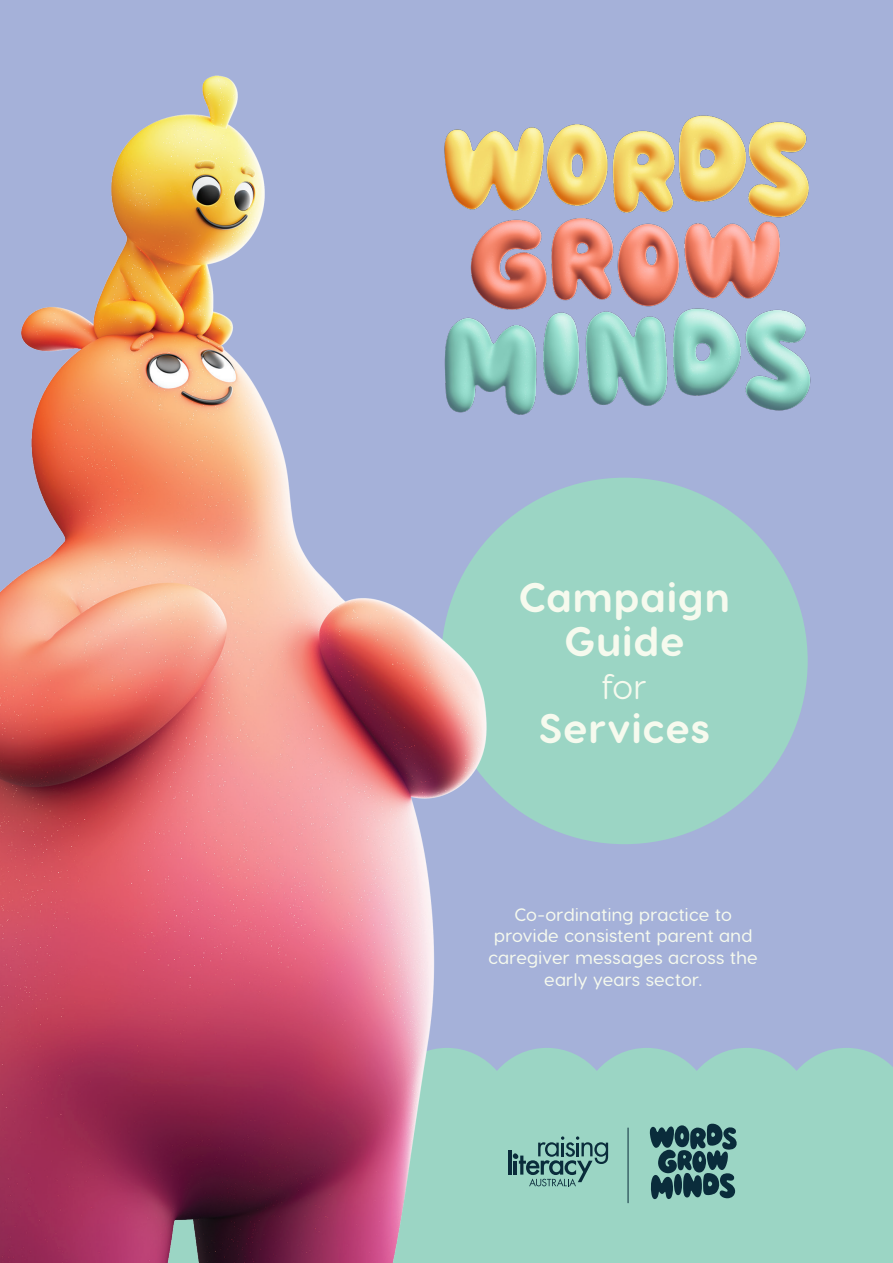
<style>
.page{position:relative;width:893px;height:1263px;background:#a5b1d9}
.page>*{position:absolute;margin:0;border:0;box-sizing:border-box;transform-origin:0 0}
.t1{font:700 41.4px/44px "Visby Round CF";letter-spacing:.02em;color:#f6faee;text-align:center}
.t2{font:34.5px "Visby Round CF";color:#f6faee}
.t3{font:500 18px/21.6px "Visby Round CF";letter-spacing:.02em;color:#f6faee;text-align:center}
</style>
<div class="page">
<div style="left:441px;top:478px;width:367px;height:366px;background:#9bd5c4;border-radius:50%"></div>
<div style="left:574px;top:1048px;width:319px;height:215px;background:#9bd5c4"></div>
<img style="left:574px;top:115px;width:237px;height:296px">
<svg style="left:574px;top:1136px;width:34px;height:50px;background:#79ada3"></svg>
<svg style="left:650px;top:1123px;width:88px;height:76px;background:#467274"></svg>
<hr style="left:628px;top:1128px;width:1px;height:75px;background:#0a2c3b">
<img style="left:0;top:75px;width:574px;height:1188px">
<p class="t1" style="left:519px;top:574px;width:213px">Campaign<br>Guide</p>
<p class="t2" style="left:602px;top:666px;width:47px">for</p>
<p class="t1" style="left:539px;top:706px;width:173px">Services</p>
<p class="t3" style="left:488px;top:903px;width:271px">Co-ordinating practice to provide consistent parent and caregiver messages across the early years sector.</p>
</div>
